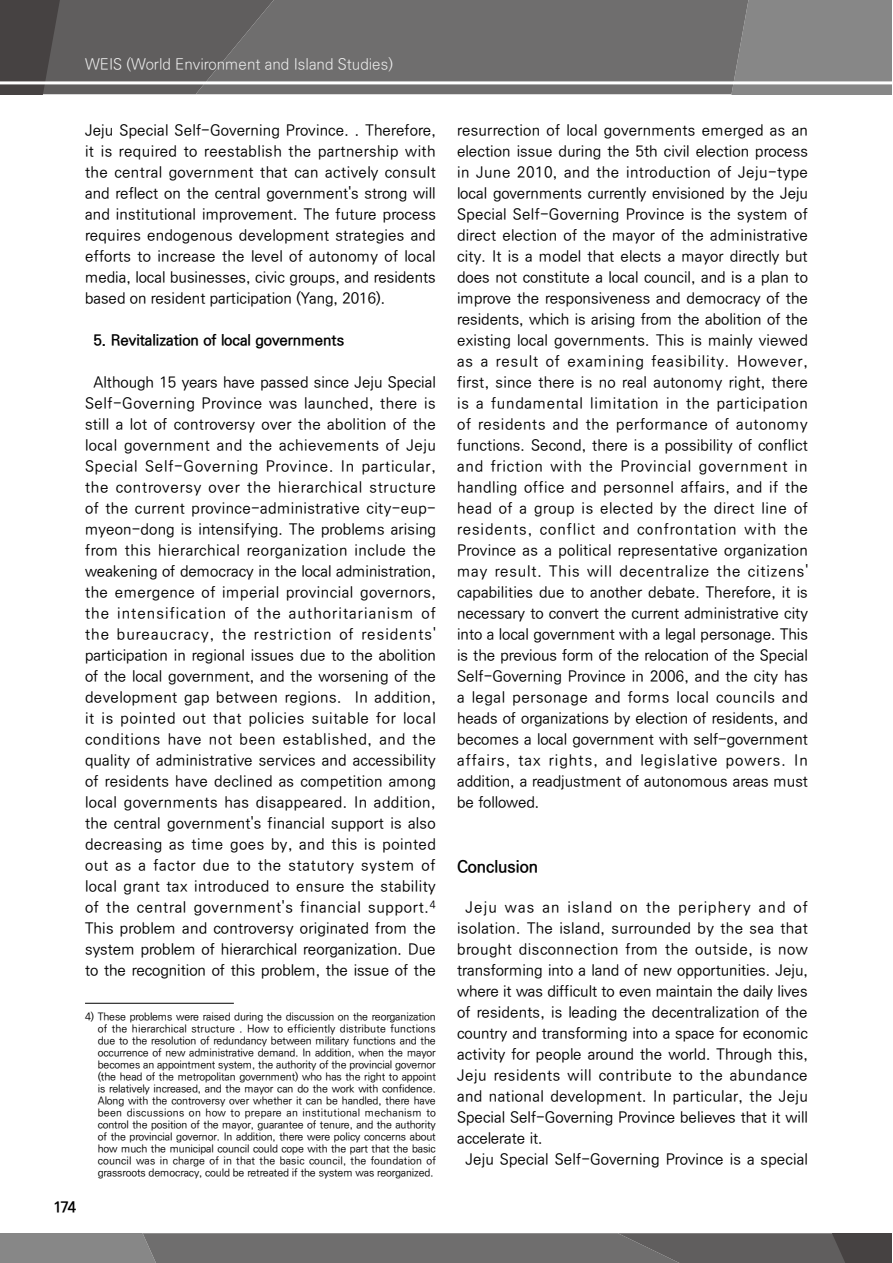
<style>
.page{position:relative;width:893px;height:1263px;background:#fff}
.page>*{position:absolute;margin:0;border:0;box-sizing:border-box;transform-origin:0 0}
.t1{font:700 16.5px "Ko Pub Dotum";color:#000}
.t2{font:500 15px/21px "Ko Pub Dotum";letter-spacing:.015em;color:#000;text-align:justify}
.t3{font:500 15px "Ko Pub Dotum";letter-spacing:-.005em;color:#000}
.t4{font:500 15px "Ko Pub Dotum";letter-spacing:.04em;color:#000}
.t5{font:500 15px "Ko Pub Dotum";letter-spacing:.035em;color:#000}
.t6{font:300 15px "Ko Pub Dotum";color:#efefef}
.t7{font:700 15px "Ko Pub Dotum";color:#000}
.t8{font:500 15px "Ko Pub Dotum";letter-spacing:.075em;color:#000}
.t9{font:500 10.5px/12px "Ko Pub Dotum";letter-spacing:-.01em;color:#000;text-align:justify}
</style>
<div class="page">
<div style="left:748px;top:0;width:144px;height:94px;background:#878787"></div>
<div style="left:274px;top:0;width:474px;height:94px;background:#6f6e6e"></div>
<svg style="left:0;top:0;width:274px;height:94px;background:#5d5b5b"></svg>
<hr style="left:0;top:81px;width:893px;height:3px;background:#fff">
<svg style="left:0;top:1233px;width:892px;height:30px;background:#6e6d6d"></svg>
<hr style="left:85px;top:1003px;width:149px;height:1px;background:#000">
<p class="t6" style="left:85px;top:57px;width:309px">WEIS (World Environment and Island Studies)</p>
<p class="t2" style="left:85px;top:121px;width:352px">Jeju Special Self-Governing Province. . Therefore, it is required to reestablish the partnership with the central government that can actively consult and reflect on the central government's strong will and institutional improvement. The future process requires endogenous development strategies and efforts to increase the level of autonomy of local media, local businesses, civic groups, and residents based on resident participation (Yang, 2016).</p>
<p class="t7" style="left:94px;top:333px;width:252px">5. Revitalization of local governments</p>
<p class="t2" style="left:85px;top:373px;width:352px;text-align:center">Although 15 years have passed since Jeju Special Self-Governing Province was launched, there is still a lot of controversy over the abolition of the local government and the achievements of Jeju Special Self-Governing Province. In particular, the controversy over the hierarchical structure of the current province-administrative city-eup&shy;myeon-dong is intensifying. The problems arising from this hierarchical reorganization include the weakening of democracy in the local administration, the emergence of imperial provincial governors, the intensification of the authoritarianism of the bureaucracy, the restriction of residents' participation in regional issues due to the abolition of the local government, and the worsening of the development gap between regions. In addition, it is pointed out that policies suitable for local conditions have not been established, and the quality of administrative services and accessibility of residents have declined as competition among local governments has disappeared. In addition, the central government's financial support is also decreasing as time goes by, and this is pointed out as a factor due to the statutory system of local grant tax introduced to ensure the stability of the central government's financial support.<sup>4<br></sup>This problem and controversy originated from the system problem of hierarchical reorganization. Due to the recognition of this problem, the issue of the</p>
<p class="t7" style="left:54px;top:1199px;width:24px">174</p>
<p class="t9" style="left:98px;top:1011px;width:340px;text-indent:-13px">4) These problems were raised during the discussion on the reorganization of the hierarchical structure . How to efficiently distribute functions due to the resolution of redundancy between military functions and the occurrence of new administrative demand. In addition, when the mayor becomes an appointment system, the authority of the provincial governor (the head of the metropolitan government) who has the right to appoint is relatively increased, and the mayor can do the work with confidence.<br>Along with the controversy over whether it can be handled, there have been discussions on how to prepare an institutional mechanism to control the position of the mayor, guarantee of tenure, and the authority of the provincial governor. In addition, there were policy concerns about how much the municipal council could cope with the part that the basic council was in charge of in that the basic council, the foundation of grassroots democracy, could be retreated if the system was reorganized.</p>
<p class="t2" style="left:457px;top:121px;width:352px">resurrection of local governments emerged as an election issue during the 5th civil election process in June 2010, and the introduction of Jeju-type local governments currently envisioned by the Jeju Special Self-Governing Province is the system of direct election of the mayor of the administrative city. It is a model that elects a mayor directly but does not constitute a local council, and is a plan to improve the responsiveness and democracy of the residents, which is arising from the abolition of the existing local governments. This is mainly viewed as a result of examining feasibility. However, first, since there is no real autonomy right, there is a fundamental limitation in the participation of residents and the performance of autonomy functions. Second, there is a possibility of conflict and friction with the Provincial government in handling office and personnel affairs, and if the head of a group is elected by the direct line of residents, conflict and confrontation with the Province as a political representative organization may result. This will decentralize the citizens' capabilities due to another debate. Therefore, it is necessary to convert the current administrative city into a local government with a legal personage. This is the previous form of the relocation of the Special Self-Governing Province in 2006, and the city has a legal personage and forms local councils and heads of organizations by election of residents, and becomes a local government with self-government affairs, tax rights, and legislative powers. In addition, a readjustment of autonomous areas must be followed.</p>
<p class="t1" style="left:457px;top:858px;width:82px">Conclusion</p>
<p class="t8" style="left:466px;top:900px;width:344px">Jeju was an island on the periphery and of</p>
<p class="t2" style="left:457px;top:919px;width:352px">isolation. The island, surrounded by the sea that</p>
<p class="t5" style="left:457px;top:942px;width:352px">brought disconnection from the outside, is now</p>
<p class="t2" style="left:457px;top:961px;width:352px">transforming into a land of new opportunities. Jeju,</p>
<p class="t3" style="left:457px;top:984px;width:352px">where it was difficult to even maintain the daily lives</p>
<p class="t2" style="left:457px;top:1003px;width:352px">of residents, is leading the decentralization of the</p>
<p class="t2" style="left:457px;top:1024px;width:352px">country and transforming into a space for economic</p>
<p class="t2" style="left:457px;top:1045px;width:352px">activity for people around the world. Through this,</p>
<p class="t4" style="left:457px;top:1068px;width:352px">Jeju residents will contribute to the abundance</p>
<p class="t2" style="left:457px;top:1087px;width:352px">and national development. In particular, the Jeju</p>
<p class="t2" style="left:457px;top:1108px;width:352px">Special Self-Governing Province believes that it will</p>
<p class="t2" style="left:457px;top:1129px;width:87px">accelerate it.</p>
<p class="t2" style="left:466px;top:1150px;width:344px">Jeju Special Self-Governing Province is a special</p>
</div>
